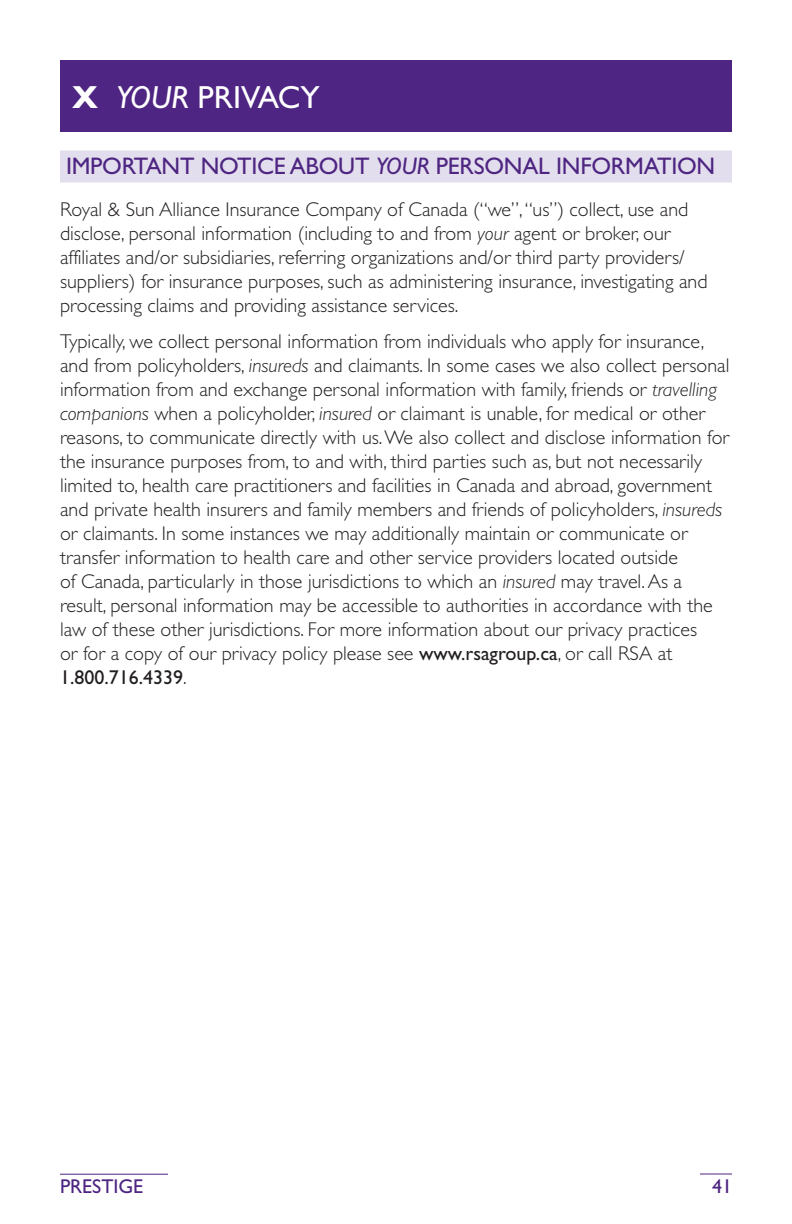
<style>
.page{position:relative;width:792px;height:1224px;background:#fff}
.page>*{position:absolute;margin:0;border:0;box-sizing:border-box;transform-origin:0 0}
.t1{font:32px "Gill Sans";color:#fff}
.t2{font:24px "Gill Sans";letter-spacing:-.01em;color:#4e2582}
.t3{font:300 20px/24px "Gill Sans";color:#231f20}
.t4{font:20px "Gill Sans";color:#4e2582}
.s1{font-weight:700}
.s2{font-style:italic}
.s3{font-weight:400}
</style>
<div class="page">
<hr style="left:60px;top:1174px;width:108px;height:1px;background:#4e2582">
<hr style="left:700px;top:1174px;width:32px;height:1px;background:#4e2582">
<div style="left:60px;top:150px;width:672px;height:32px;background:#e3deed"></div>
<div style="left:60px;top:60px;width:672px;height:72px;background:#4e2582"></div>
<h1 class="t1" style="left:72px;top:79px;width:249px"><span class="s1">X</span> <span class="s2">YOUR</span> PRIVACY</h1>
<p class="t2" style="left:66px;top:153px;width:651px">IMPORTANT NOTICE ABOUT <span class="s2">YOUR</span> PERSONAL INFORMATION</p>
<p class="t3" style="left:60px;top:198px;width:649px">Royal &amp; Sun Alliance Insurance Company of Canada (“we”, “us”) collect, use and disclose, personal information (including to and from <span class="s2">your</span> agent or broker, our affiliates and/or subsidiaries, referring organizations and/or third party providers/ suppliers) for insurance purposes, such as administering insurance, investigating and processing claims and providing assistance services.</p>
<p class="t3" style="left:60px;top:330px;width:671px">Typically, we collect personal information from individuals who apply for insurance, and from policyholders, <span class="s2">insureds</span> and claimants. In some cases we also collect personal information from and exchange personal information with family, friends or <span class="s2">travelling companions</span> when a policyholder, <span class="s2">insured</span> or claimant is unable, for medical or other reasons, to communicate directly with us. We also collect and disclose information for the insurance purposes from, to and with, third parties such as, but not necessarily limited to, health care practitioners and facilities in Canada and abroad, government and private health insurers and family members and friends of policyholders, <span class="s2">insureds </span>or claimants. In some instances we may additionally maintain or communicate or transfer information to health care and other service providers located outside<br>of Canada, particularly in those jurisdictions to which an <span class="s2">insured</span> may travel. As a result, personal information may be accessible to authorities in accordance with the law of these other jurisdictions. For more information about our privacy practices<br>or for a copy of our privacy policy please see <span class="s3">www.rsagroup.ca</span>, or call RSA at <span class="s3">1.800.716.4339</span>.</p>
<p class="t4" style="left:60px;top:1174px;width:85px">PRESTIGE</p>
<p class="t4" style="left:712px;top:1174px;width:21px">41</p>
</div>
